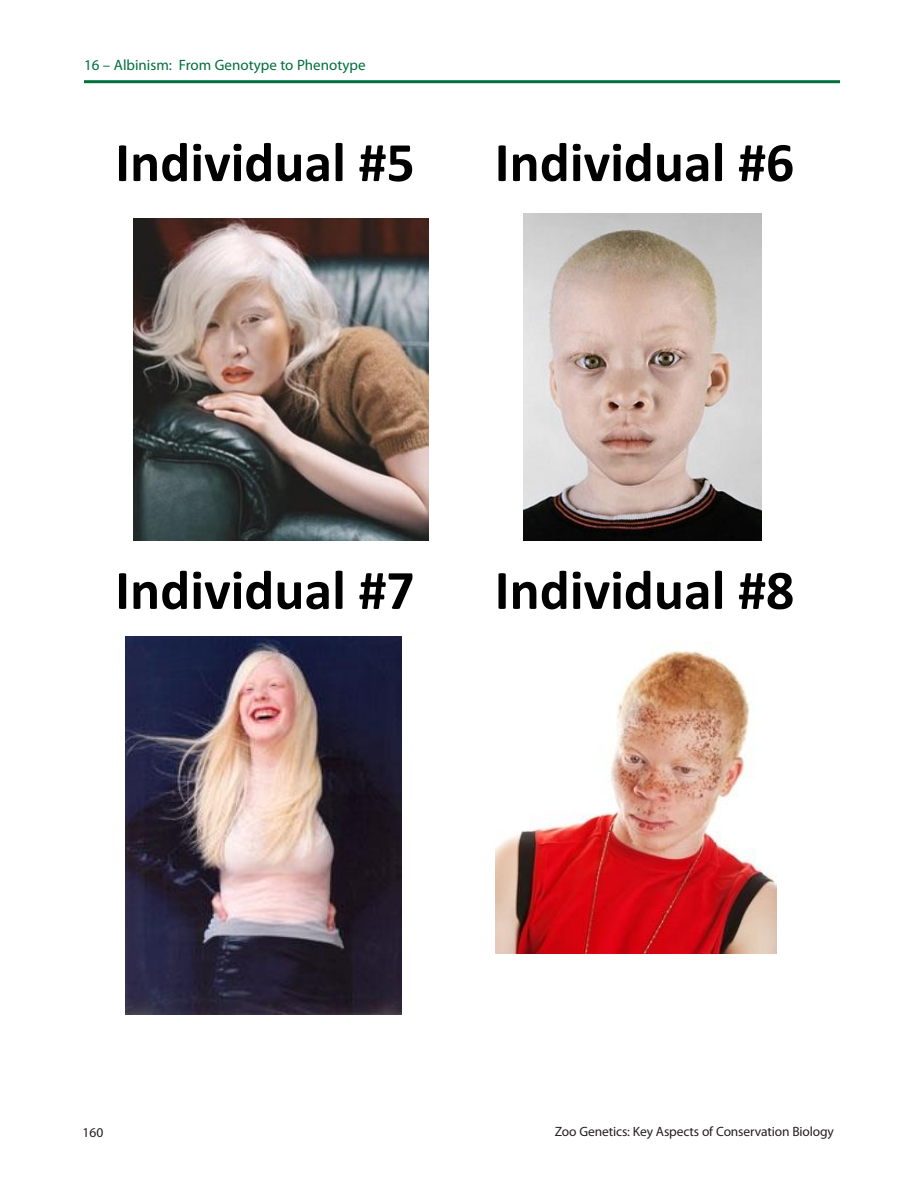
<style>
.page{position:relative;width:918px;height:1188px;background:#fff}
.page>*{position:absolute;margin:0;border:0;box-sizing:border-box;transform-origin:0 0}
.t1{font:700 56.1px "Calibri";color:#000}
.t2{font:15px "Myriad Pro";color:#006f3c}
.t3{font:13.5px "Myriad Pro";letter-spacing:-.01em;color:#231f20}
</style>
<div class="page">
<hr style="left:84px;top:80px;width:756px;height:3px;background:#006f3c">
<img style="left:133px;top:218px;width:296px;height:323px">
<img style="left:524px;top:213px;width:238px;height:328px">
<img style="left:496px;top:650px;width:281px;height:303px">
<img style="left:125px;top:636px;width:277px;height:378px">
<p class="t2" style="left:84px;top:56px;width:283px">16 – Albinism: From Genotype to Phenotype</p>
<p class="t1" style="left:115px;top:123px;width:301px">Individual #5</p>
<p class="t1" style="left:495px;top:123px;width:301px">Individual #6</p>
<p class="t1" style="left:115px;top:551px;width:301px">Individual #7</p>
<p class="t1" style="left:495px;top:551px;width:301px">Individual #8</p>
<p class="t3" style="left:82px;top:1124px;width:22px">160</p>
<p class="t3" style="left:555px;top:1123px;width:281px">Zoo Genetics: Key Aspects of Conservation Biology</p>
</div>
